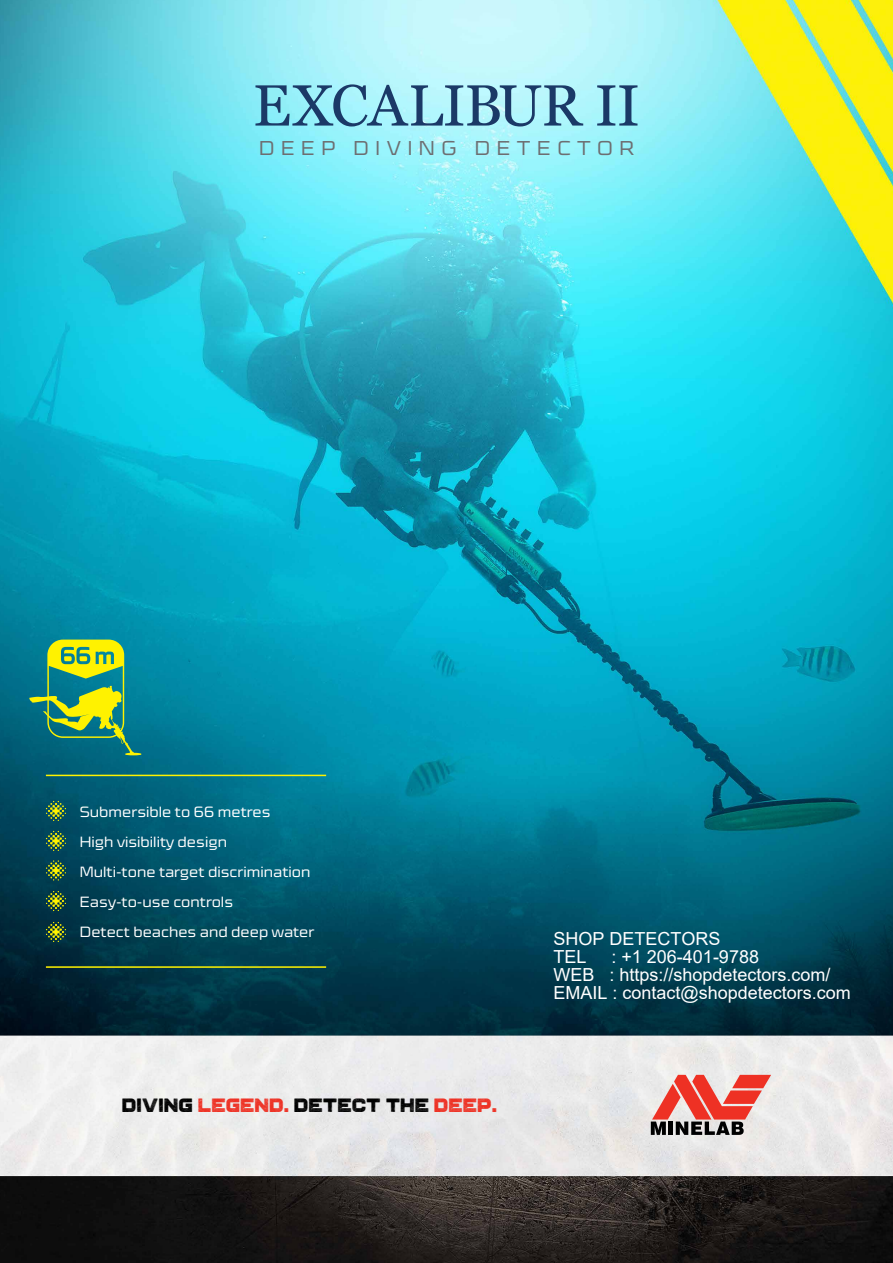
<style>
.page{position:relative;width:893px;height:1263px;background:#fff}
.page>*{position:absolute;margin:0;border:0;box-sizing:border-box;transform-origin:0 0}
.t1{font:300 expanded 20.25px "Cube OT";letter-spacing:.33em;color:#6d6e71}
.t2{font:19.2px "Grind Halftone";color:#000}
.t3{font:18px/18px "Arial";color:#fff}
.t4{font:300 expanded 15px/30px "Cube OT";color:#fff}
.s1{color:#ee3124}
</style>
<div class="page">
<img style="left:0;top:0;width:893px;height:1263px">
<svg style="left:255px;top:84px;width:328px;height:42px;background:#7ebacd"></svg>
<svg style="left:597px;top:85px;width:40px;height:41px;background:#72adc3"></svg>
<svg style="left:46px;top:801px;width:20px;height:20px"></svg>
<svg style="left:46px;top:831px;width:20px;height:20px"></svg>
<svg style="left:46px;top:860px;width:20px;height:20px"></svg>
<svg style="left:46px;top:891px;width:20px;height:20px"></svg>
<svg style="left:46px;top:922px;width:20px;height:20px"></svg>
<hr style="left:46px;top:775px;width:280px;height:1px;background:#fff200">
<hr style="left:46px;top:966px;width:280px;height:2px;background:#fff200">
<svg style="left:29px;top:639px;width:112px;height:116px;background:#519c62"></svg>
<svg style="left:651px;top:1075px;width:120px;height:60px;background:#d2847e"></svg>
<h1 class="t1" style="left:259px;top:137px;width:376px">DEEP DIVING DETECTOR</h1>
<p class="t4" style="left:80px;top:796px;width:236px">Submersible to 66 metres<br>High visibility design<br>Multi-tone target discrimination<br>Easy-to-use controls<br>Detect beaches and deep water</p>
<p class="t2" style="left:122px;top:1093px;width:377px">DIVING <span class="s1">LEGEND.</span> DETECT THE <span class="s1">DEEP.</span></p>
<p class="t3" style="left:553px;top:930px;width:169px">SHOP DETECTORS<br>TEL</p>
<p class="t3" style="left:553px;top:948px;width:299px;text-indent:58px">: +1 206-401-9788<br>WEB : https://shopdetectors.com/<br>EMAIL : contact@shopdetectors.com</p>
</div>
